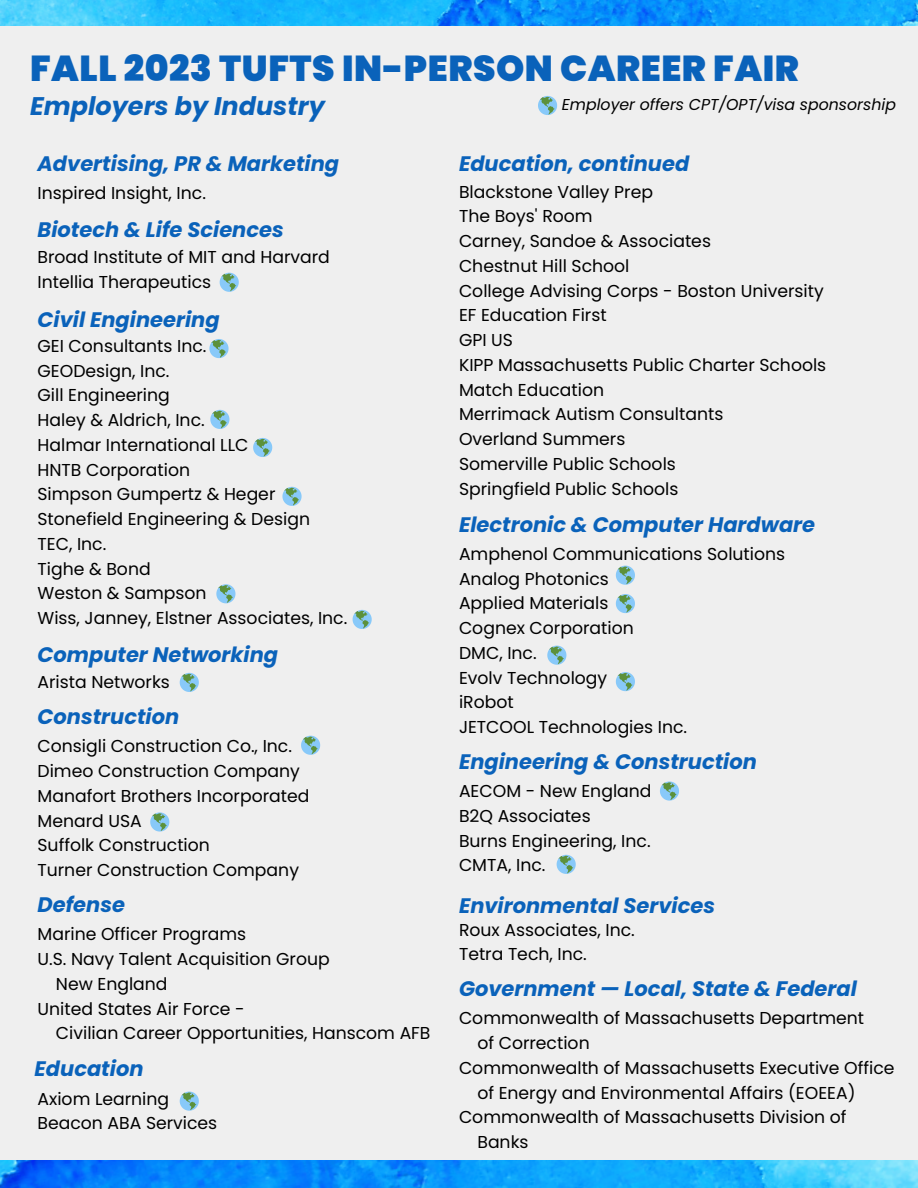
<style>
.page{position:relative;width:918px;height:1188px;background:#efefef}
.page>*{position:absolute;margin:0;border:0;box-sizing:border-box;transform-origin:0 0}
.t1{font:900 36px "Poppins";letter-spacing:.015em;color:#0a62ba}
.t2{font:italic 700 25.5px "Poppins";color:#0a62ba}
.t3{font:italic 700 21px "Poppins";color:#0a62ba}
.t4{font:17.25px "Poppins";color:#000}
.t5{font:italic 15.75px "Poppins";color:#000}
</style>
<div class="page">
<img style="left:0;top:0;width:918px;height:26px">
<img style="left:0;top:1160px;width:918px;height:28px">
<svg style="left:209px;top:339px;width:20px;height:19px"></svg>
<svg style="left:210px;top:410px;width:19px;height:19px"></svg>
<svg style="left:253px;top:438px;width:19px;height:19px"></svg>
<svg style="left:282px;top:487px;width:20px;height:19px"></svg>
<svg style="left:216px;top:584px;width:19px;height:19px"></svg>
<svg style="left:353px;top:610px;width:19px;height:19px"></svg>
<svg style="left:220px;top:273px;width:19px;height:19px"></svg>
<svg style="left:180px;top:673px;width:19px;height:19px"></svg>
<svg style="left:301px;top:736px;width:19px;height:19px"></svg>
<svg style="left:150px;top:812px;width:19px;height:20px"></svg>
<svg style="left:616px;top:566px;width:19px;height:19px"></svg>
<svg style="left:616px;top:594px;width:19px;height:19px"></svg>
<svg style="left:547px;top:646px;width:19px;height:19px"></svg>
<svg style="left:616px;top:672px;width:19px;height:19px"></svg>
<svg style="left:660px;top:781px;width:19px;height:20px"></svg>
<svg style="left:557px;top:855px;width:19px;height:19px"></svg>
<svg style="left:538px;top:96px;width:19px;height:19px"></svg>
<svg style="left:180px;top:1092px;width:19px;height:19px"></svg>
<p class="t1" style="left:30px;top:44px;width:771px">FALL 2023 TUFTS IN-PERSON CAREER FAIR</p>
<p class="t2" style="left:30px;top:88px;width:296px">Employers by Industry</p>
<p class="t3" style="left:38px;top:149px;width:303px">Advertising, PR &amp; Marketing</p>
<p class="t5" style="left:562px;top:94px;width:336px">Employer offers CPT/OPT/visa sponsorship</p>
<p class="t3" style="left:459px;top:149px;width:232px">Education, continued</p>
<p class="t4" style="left:38px;top:181px;width:170px">Inspired Insight, Inc.</p>
<p class="t3" style="left:38px;top:214px;width:248px">Biotech &amp; Life Sciences</p>
<p class="t4" style="left:38px;top:245px;width:294px">Broad Institute of MIT and Harvard</p>
<p class="t4" style="left:38px;top:270px;width:175px">Intellia Therapeutics</p>
<p class="t3" style="left:38px;top:305px;width:184px">Civil Engineering</p>
<p class="t4" style="left:38px;top:334px;width:170px">GEI Consultants Inc.</p>
<p class="t4" style="left:38px;top:359px;width:134px">GEODesign, Inc.</p>
<p class="t4" style="left:38px;top:383px;width:134px">Gill Engineering</p>
<p class="t4" style="left:38px;top:408px;width:169px">Haley &amp; Aldrich, Inc.</p>
<p class="t4" style="left:38px;top:433px;width:212px">Halmar International LLC</p>
<p class="t4" style="left:38px;top:458px;width:154px">HNTB Corporation</p>
<p class="t4" style="left:38px;top:482px;width:239px">Simpson Gumpertz &amp; Heger</p>
<p class="t4" style="left:38px;top:507px;width:274px">Stonefield Engineering &amp; Design</p>
<p class="t4" style="left:38px;top:532px;width:70px">TEC, Inc.</p>
<p class="t4" style="left:38px;top:557px;width:115px">Tighe &amp; Bond</p>
<p class="t4" style="left:38px;top:581px;width:171px">Weston &amp; Sampson</p>
<p class="t4" style="left:38px;top:606px;width:311px">Wiss, Janney, Elstner Associates, Inc.</p>
<p class="t3" style="left:38px;top:640px;width:242px">Computer Networking</p>
<p class="t3" style="left:38px;top:702px;width:143px">Construction</p>
<p class="t4" style="left:38px;top:670px;width:134px">Arista Networks</p>
<p class="t4" style="left:38px;top:734px;width:256px">Consigli Construction Co., Inc.</p>
<p class="t4" style="left:38px;top:759px;width:264px">Dimeo Construction Company</p>
<p class="t4" style="left:38px;top:784px;width:273px">Manafort Brothers Incorporated</p>
<p class="t4" style="left:38px;top:809px;width:106px">Menard USA</p>
<p class="t4" style="left:38px;top:833px;width:174px">Suffolk Construction</p>
<p class="t4" style="left:38px;top:858px;width:263px">Turner Construction Company</p>
<p class="t3" style="left:38px;top:890px;width:89px">Defense</p>
<p class="t4" style="left:38px;top:922px;width:210px">Marine Officer Programs</p>
<p class="t4" style="left:38px;top:947px;width:294px">U.S. Navy Talent Acquisition Group</p>
<p class="t4" style="left:56px;top:972px;width:113px">New England</p>
<p class="t4" style="left:38px;top:996px;width:209px">United States Air Force -</p>
<p class="t4" style="left:56px;top:1021px;width:376px">Civilian Career Opportunities, Hanscom AFB</p>
<p class="t3" style="left:35px;top:1054px;width:110px">Education</p>
<p class="t4" style="left:38px;top:1086px;width:133px">Axiom Learning</p>
<p class="t4" style="left:38px;top:1111px;width:181px">Beacon ABA Services</p>
<p class="t4" style="left:459px;top:179px;width:196px">Blackstone Valley Prep</p>
<p class="t4" style="left:459px;top:204px;width:135px">The Boys' Room</p>
<p class="t4" style="left:459px;top:229px;width:254px">Carney, Sandoe &amp; Associates</p>
<p class="t4" style="left:459px;top:254px;width:172px">Chestnut Hill School</p>
<p class="t4" style="left:459px;top:278px;width:366px">College Advising Corps - Boston University</p>
<p class="t4" style="left:459px;top:303px;width:149px">EF Education First</p>
<p class="t4" style="left:459px;top:328px;width:56px">GPI US</p>
<p class="t4" style="left:459px;top:353px;width:369px">KIPP Massachusetts Public Charter Schools</p>
<p class="t4" style="left:459px;top:377px;width:147px">Match Education</p>
<p class="t4" style="left:459px;top:402px;width:266px">Merrimack Autism Consultants</p>
<p class="t4" style="left:459px;top:427px;width:168px">Overland Summers</p>
<p class="t4" style="left:459px;top:452px;width:218px">Somerville Public Schools</p>
<p class="t4" style="left:459px;top:476px;width:221px">Springfield Public Schools</p>
<p class="t3" style="left:459px;top:510px;width:358px">Electronic &amp; Computer Hardware</p>
<p class="t4" style="left:459px;top:542px;width:328px">Amphenol Communications Solutions</p>
<p class="t4" style="left:459px;top:566px;width:151px">Analog Photonics</p>
<p class="t4" style="left:459px;top:591px;width:151px">Applied Materials</p>
<p class="t4" style="left:459px;top:616px;width:176px">Cognex Corporation</p>
<p class="t4" style="left:459px;top:641px;width:79px">DMC, Inc.</p>
<p class="t4" style="left:459px;top:665px;width:150px">Evolv Technology</p>
<p class="t4" style="left:459px;top:690px;width:56px">iRobot</p>
<p class="t4" style="left:459px;top:715px;width:230px">JETCOOL Technologies Inc.</p>
<p class="t3" style="left:459px;top:747px;width:299px">Engineering &amp; Construction</p>
<p class="t4" style="left:459px;top:779px;width:194px">AECOM - New England</p>
<p class="t4" style="left:459px;top:804px;width:133px">B2Q Associates</p>
<p class="t4" style="left:459px;top:829px;width:193px">Burns Engineering, Inc.</p>
<p class="t4" style="left:459px;top:853px;width:88px">CMTA, Inc.</p>
<p class="t3" style="left:459px;top:891px;width:258px">Environmental Services</p>
<p class="t4" style="left:459px;top:917px;width:177px">Roux Associates, Inc.</p>
<p class="t4" style="left:459px;top:942px;width:129px">Tetra Tech, Inc.</p>
<p class="t3" style="left:459px;top:974px;width:400px">Government — Local, State &amp; Federal</p>
<p class="t4" style="left:459px;top:1006px;width:407px">Commonwealth of Massachusetts Department</p>
<p class="t4" style="left:477px;top:1031px;width:114px">of Correction</p>
<p class="t4" style="left:459px;top:1056px;width:437px">Commonwealth of Massachusetts Executive Office</p>
<p class="t4" style="left:477px;top:1081px;width:380px">of Energy and Environmental Affairs (EOEEA)</p>
<p class="t4" style="left:459px;top:1105px;width:389px">Commonwealth of Massachusetts Division of</p>
<p class="t4" style="left:477px;top:1130px;width:53px">Banks</p>
</div>
